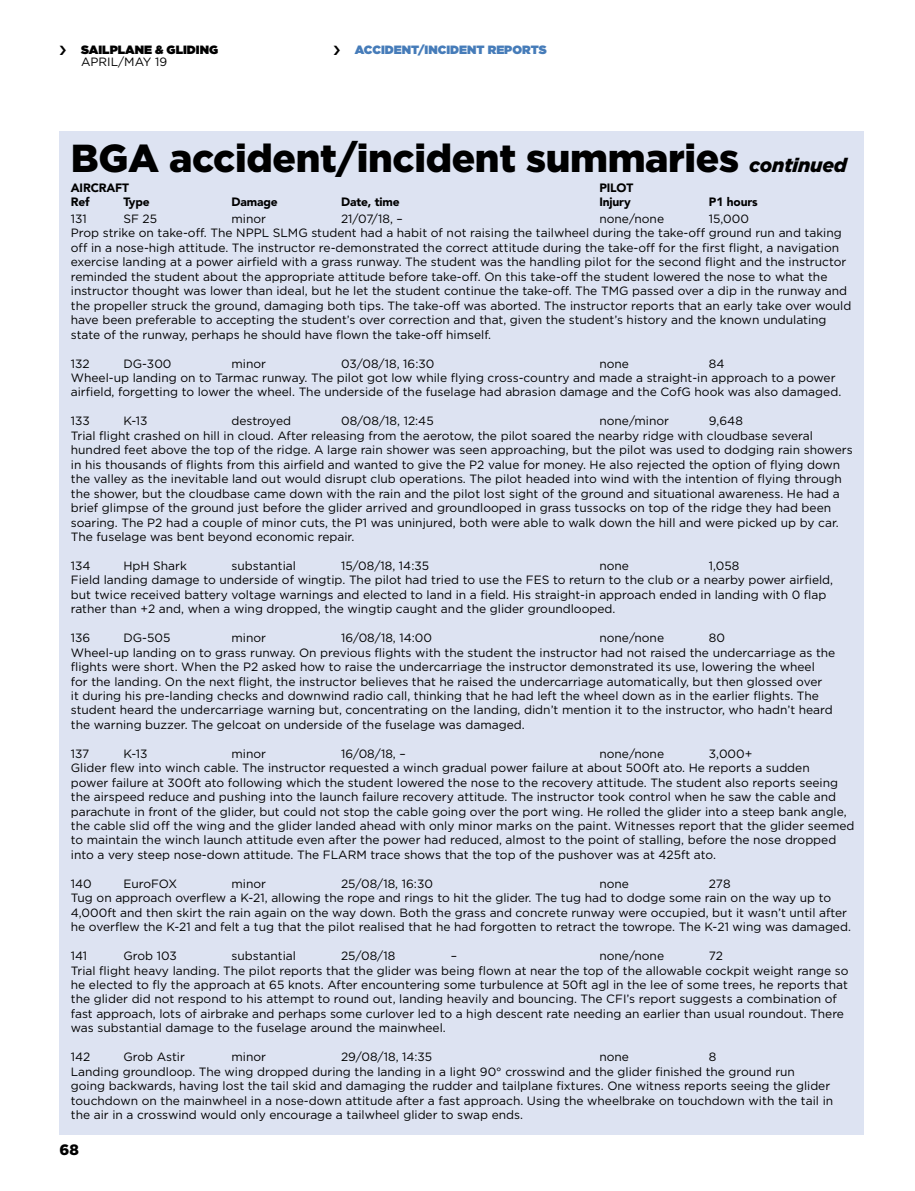
<style>
.page{position:relative;width:915px;height:1191px;background:#fff}
.page>*{position:absolute;margin:0;border:0;box-sizing:border-box;transform-origin:0 0}
.t1{font:900 39px "Gotham";letter-spacing:-.01em;color:#000}
.t2{font:900 15px "Gotham";color:#000}
.t3{font:12px/14.4px "Gotham";color:#000}
.t4{font:900 12px "Avenir";letter-spacing:-.01em;color:#000}
.t5{font:900 12px "Gotham";color:#467cb9}
.t6{font:900 12px "Gotham";color:#000}
.s1{font-style:italic;font-size:19.5px}
</style>
<div class="page">
<div style="left:60px;top:131px;width:803px;height:1003px;background:#dde3f2"></div>
<p class="t6" style="left:81px;top:42px;width:138px">SAILPLANE &amp; GLIDING</p>
<p class="t3" style="left:81px;top:54px;width:88px">APRIL/MAY 19</p>
<p class="t5" style="left:355px;top:42px;width:193px">ACCIDENT/INCIDENT REPORTS</p>
<h1 class="t1" style="left:71px;top:135px;width:777px">BGA accident/incident summaries <span class="s1">continued</span></h1>
<p class="t4" style="left:71px;top:181px;width:60px">AIRCRAFT</p>
<p class="t4" style="left:599px;top:181px;width:35px">PILOT</p>
<p class="t4" style="left:71px;top:194px;width:20px">Ref</p>
<p class="t4" style="left:123px;top:194px;width:28px">Type</p>
<p class="t4" style="left:231px;top:194px;width:48px">Damage</p>
<p class="t4" style="left:341px;top:194px;width:60px">Date, time</p>
<p class="t4" style="left:599px;top:194px;width:33px">Injury</p>
<p class="t4" style="left:708px;top:194px;width:50px">P1 hours</p>
<p class="t3" style="left:71px;top:211px;width:17px">131</p>
<p class="t3" style="left:123px;top:211px;width:35px">SF 25</p>
<p class="t3" style="left:231px;top:211px;width:36px">minor</p>
<p class="t3" style="left:341px;top:211px;width:63px">21/07/18, –</p>
<p class="t3" style="left:599px;top:211px;width:66px">none/none</p>
<p class="t3" style="left:71px;top:211px;width:781px;text-indent:638px">15,000<br>Prop strike on take-off. The NPPL SLMG student had a habit of not raising the tailwheel during the take-off ground run and taking off in a nose-high attitude. The instructor re-demonstrated the correct attitude during the take-off for the first flight, a navigation exercise landing at a power airfield with a grass runway. The student was the handling pilot for the second flight and the instructor reminded the student about the appropriate attitude before take-off. On this take-off the student lowered the nose to what the instructor thought was lower than ideal, but he let the student continue the take-off. The TMG passed over a dip in the runway and the propeller struck the ground, damaging both tips. The take-off was aborted. The instructor reports that an early take over would have been preferable to accepting the student’s over correction and that, given the student’s history and the known undulating state of the runway, perhaps he should have flown the take-off himself.</p>
<p class="t3" style="left:71px;top:356px;width:20px">132</p>
<p class="t3" style="left:123px;top:356px;width:50px">DG-300</p>
<p class="t3" style="left:231px;top:356px;width:36px">minor</p>
<p class="t3" style="left:341px;top:356px;width:95px">03/08/18, 16:30</p>
<p class="t3" style="left:599px;top:356px;width:31px">none</p>
<p class="t3" style="left:71px;top:356px;width:771px;text-indent:638px">84<br>Wheel-up landing on to Tarmac runway. The pilot got low while flying cross-country and made a straight-in approach to a power airfield, forgetting to lower the wheel. The underside of the fuselage had abrasion damage and the CofG hook was also damaged.</p>
<p class="t3" style="left:71px;top:414px;width:21px">133</p>
<p class="t3" style="left:123px;top:414px;width:26px">K-13</p>
<p class="t3" style="left:231px;top:414px;width:61px">destroyed</p>
<p class="t3" style="left:341px;top:414px;width:94px">08/08/18, 12:45</p>
<p class="t3" style="left:599px;top:414px;width:71px">none/minor</p>
<p class="t3" style="left:71px;top:414px;width:783px;text-indent:638px">9,648<br>Trial flight crashed on hill in cloud. After releasing from the aerotow, the pilot soared the nearby ridge with cloudbase several hundred feet above the top of the ridge. A large rain shower was seen approaching, but the pilot was used to dodging rain showers in his thousands of flights from this airfield and wanted to give the P2 value for money. He also rejected the option of flying down the valley as the inevitable land out would disrupt club operations. The pilot headed into wind with the intention of flying through the shower, but the cloudbase came down with the rain and the pilot lost sight of the ground and situational awareness. He had a brief glimpse of the ground just before the glider arrived and groundlooped in grass tussocks on top of the ridge they had been soaring. The P2 had a couple of minor cuts, the P1 was uninjured, both were able to walk down the hill and were picked up by car.<br>The fuselage was bent beyond economic repair.</p>
<p class="t3" style="left:71px;top:558px;width:21px">134</p>
<p class="t3" style="left:123px;top:558px;width:65px">HpH Shark</p>
<p class="t3" style="left:231px;top:558px;width:66px">substantial</p>
<p class="t3" style="left:341px;top:558px;width:89px">15/08/18, 14:35</p>
<p class="t3" style="left:599px;top:558px;width:31px">none</p>
<p class="t3" style="left:71px;top:558px;width:763px;text-indent:638px">1,058<br>Field landing damage to underside of wingtip. The pilot had tried to use the FES to return to the club or a nearby power airfield, but twice received battery voltage warnings and elected to land in a field. His straight-in approach ended in landing with 0 flap rather than +2 and, when a wing dropped, the wingtip caught and the glider groundlooped.</p>
<p class="t3" style="left:71px;top:630px;width:21px">136</p>
<p class="t3" style="left:123px;top:630px;width:48px">DG-505</p>
<p class="t3" style="left:231px;top:630px;width:36px">minor</p>
<p class="t3" style="left:341px;top:630px;width:92px">16/08/18, 14:00</p>
<p class="t3" style="left:599px;top:630px;width:66px">none/none</p>
<p class="t3" style="left:71px;top:630px;width:765px;text-indent:638px">80<br>Wheel-up landing on to grass runway. On previous flights with the student the instructor had not raised the undercarriage as the flights were short. When the P2 asked how to raise the undercarriage the instructor demonstrated its use, lowering the wheel<br>for the landing. On the next flight, the instructor believes that he raised the undercarriage automatically, but then glossed over<br>it during his pre-landing checks and downwind radio call, thinking that he had left the wheel down as in the earlier flights. The student heard the undercarriage warning but, concentrating on the landing, didn’t mention it to the instructor, who hadn’t heard the warning buzzer. The gelcoat on underside of the fuselage was damaged.</p>
<p class="t3" style="left:71px;top:746px;width:20px">137</p>
<p class="t3" style="left:123px;top:746px;width:26px">K-13</p>
<p class="t3" style="left:231px;top:746px;width:36px">minor</p>
<p class="t3" style="left:341px;top:746px;width:66px">16/08/18, –</p>
<p class="t3" style="left:599px;top:746px;width:66px">none/none</p>
<p class="t3" style="left:71px;top:746px;width:784px;text-indent:638px">3,000+<br>Glider flew into winch cable. The instructor requested a winch gradual power failure at about 500ft ato. He reports a sudden<br>power failure at 300ft ato following which the student lowered the nose to the recovery attitude. The student also reports seeing the airspeed reduce and pushing into the launch failure recovery attitude. The instructor took control when he saw the cable and parachute in front of the glider, but could not stop the cable going over the port wing. He rolled the glider into a steep bank angle, the cable slid off the wing and the glider landed ahead with only minor marks on the paint. Witnesses report that the glider seemed to maintain the winch launch attitude even after the power had reduced, almost to the point of stalling, before the nose dropped into a very steep nose-down attitude. The FLARM trace shows that the top of the pushover was at 425ft ato.</p>
<p class="t3" style="left:71px;top:876px;width:22px">140</p>
<p class="t3" style="left:123px;top:876px;width:55px">EuroFOX</p>
<p class="t3" style="left:231px;top:876px;width:36px">minor</p>
<p class="t3" style="left:341px;top:876px;width:93px">25/08/18, 16:30</p>
<p class="t3" style="left:599px;top:876px;width:31px">none</p>
<p class="t3" style="left:71px;top:876px;width:781px;text-indent:638px">278<br>Tug on approach overflew a K-21, allowing the rope and rings to hit the glider. The tug had to dodge some rain on the way up to 4,000ft and then skirt the rain again on the way down. Both the grass and concrete runway were occupied, but it wasn’t until after he overflew the K-21 and felt a tug that the pilot realised that he had forgotten to retract the towrope. The K-21 wing was damaged.</p>
<p class="t3" style="left:71px;top:948px;width:18px">141</p>
<p class="t3" style="left:123px;top:948px;width:55px">Grob 103</p>
<p class="t3" style="left:231px;top:948px;width:66px">substantial</p>
<p class="t3" style="left:341px;top:948px;width:56px">25/08/18</p>
<p class="t3" style="left:450px;top:948px;width:8px">–</p>
<p class="t3" style="left:599px;top:948px;width:66px">none/none</p>
<p class="t3" style="left:71px;top:948px;width:779px;text-indent:638px">72<br>Trial flight heavy landing. The pilot reports that the glider was being flown at near the top of the allowable cockpit weight range so he elected to fly the approach at 65 knots. After encountering some turbulence at 50ft agl in the lee of some trees, he reports that the glider did not respond to his attempt to round out, landing heavily and bouncing. The CFI’s report suggests a combination of fast approach, lots of airbrake and perhaps some curlover led to a high descent rate needing an earlier than usual roundout. There was substantial damage to the fuselage around the mainwheel.</p>
<p class="t3" style="left:71px;top:1049px;width:21px">142</p>
<p class="t3" style="left:123px;top:1049px;width:63px">Grob Astir</p>
<p class="t3" style="left:231px;top:1049px;width:36px">minor</p>
<p class="t3" style="left:341px;top:1049px;width:93px">29/08/18, 14:35</p>
<p class="t3" style="left:599px;top:1049px;width:31px">none</p>
<p class="t3" style="left:71px;top:1049px;width:763px;text-indent:638px">8<br>Landing groundloop. The wing dropped during the landing in a light 90° crosswind and the glider finished the ground run<br>going backwards, having lost the tail skid and damaging the rudder and tailplane fixtures. One witness reports seeing the glider touchdown on the mainwheel in a nose-down attitude after a fast approach. Using the wheelbrake on touchdown with the tail in the air in a crosswind would only encourage a tailwheel glider to swap ends.</p>
<p class="t2" style="left:60px;top:1141px;width:21px">68</p>
</div>
